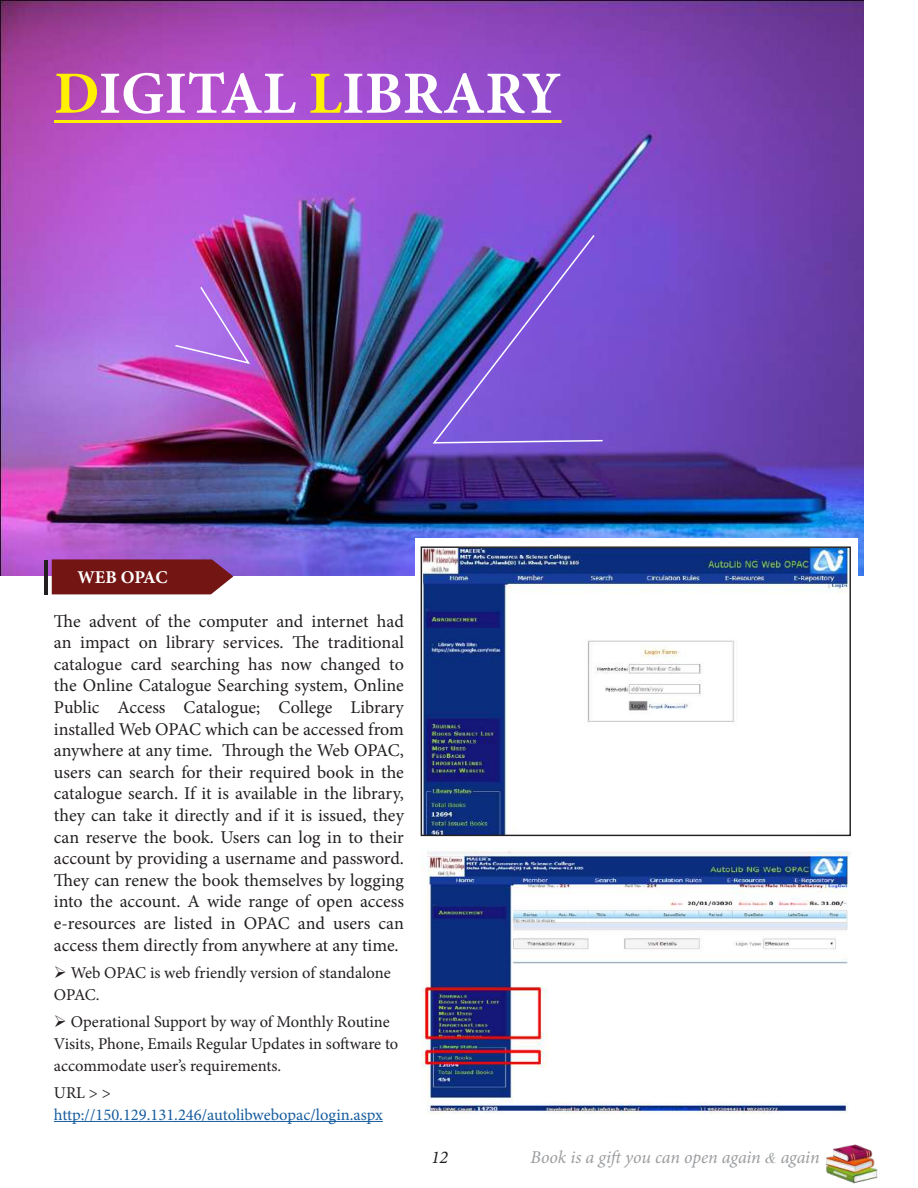
<style>
.page{position:relative;width:918px;height:1188px;background:#fff}
.page>*{position:absolute;margin:0;border:0;box-sizing:border-box;transform-origin:0 0}
.t1{font:700 60px "Minion Pro";color:#fff}
.t2{font:18px/21.6px "Minion Pro";color:#231f20;text-align:justify}
.t3{font:italic 18px "Minion Pro";letter-spacing:-.01em;color:#9b9da0}
.t4{font:700 18px "Minion Pro";letter-spacing:-.015em;color:#fff}
.t5{font:italic 18px "Minion Pro";color:#231f20}
.t6{font:16.5px/21.6px "Minion Pro";letter-spacing:-.005em;color:#231f20}
.t7{font:16.5px "Minion Pro";color:#175d9e}
.s1{color:#fff101}
.s2{font-family:"Times New Roman";font-size:15px}
</style>
<div class="page">
<img style="left:825px;top:1144px;width:53px;height:40px">
<img style="left:0;top:0;width:864px;height:576px">
<hr style="left:54px;top:120px;width:508px;height:3px;background:#fff101">
<svg style="left:52px;top:559px;width:181px;height:35px;background:#781e21"></svg>
<hr style="left:44px;top:560px;width:4px;height:34px;background:#231f20">
<img style="left:431px;top:233px;width:173px;height:211px">
<img style="left:174px;top:285px;width:78px;height:80px">
<hr style="left:54px;top:1121px;width:329px;height:1px;background:#175d9e">
<div style="left:415px;top:538px;width:442px;height:580px;background:#fff"></div>
<img style="left:423px;top:548px;width:426px;height:286px">
<div style="left:421px;top:546px;width:430px;height:290px;border:1px solid #231f20"></div>
<img style="left:421px;top:851px;width:429px;height:263px">
<h1 class="t1" style="left:54px;top:51px;width:508px"><span class="s1">D</span>IGITAL <span class="s1">L</span>IBRARY</h1>
<p class="t4" style="left:77px;top:565px;width:92px">WEB OPAC</p>
<p class="t2" style="left:54px;top:610px;width:352px">The advent of the computer and internet had an impact on library services. The traditional catalogue card searching has now changed to the Online Catalogue Searching system, Online Public Access Catalogue; College Library installed Web OPAC which can be accessed from anywhere at any time. Through the Web OPAC, users can search for their required book in the catalogue search. If it is available in the library, they can take it directly and if it is issued, they can reserve the book. Users can log in to their account by providing a username and password.<br>They can renew the book themselves by logging into the account. A wide range of open access e-resources are listed in OPAC and users can access them directly from anywhere at any time.</p>
<p class="t6" style="left:54px;top:962px;width:338px">➢ Web OPAC is web friendly version of standalone<br>OPAC.</p>
<p class="t6" style="left:54px;top:1011px;width:346px">➢ Operational Support by way of Monthly Routine<br>Visits, Phone, Emails Regular Updates in software to accommodate user’s requirements.</p>
<p class="t6" style="left:54px;top:1082px;width:58px">URL &gt; &gt;</p>
<p class="t7" style="left:54px;top:1103px;width:330px">http://150.129.131.246/autolibwebopac/login.aspx</p>
<p class="t5" style="left:431px;top:1145px;width:19px">12</p>
<p class="t3" style="left:531px;top:1145px;width:290px">Book is a gift you can open again <span class="s2">&amp;</span> again</p>
</div>
